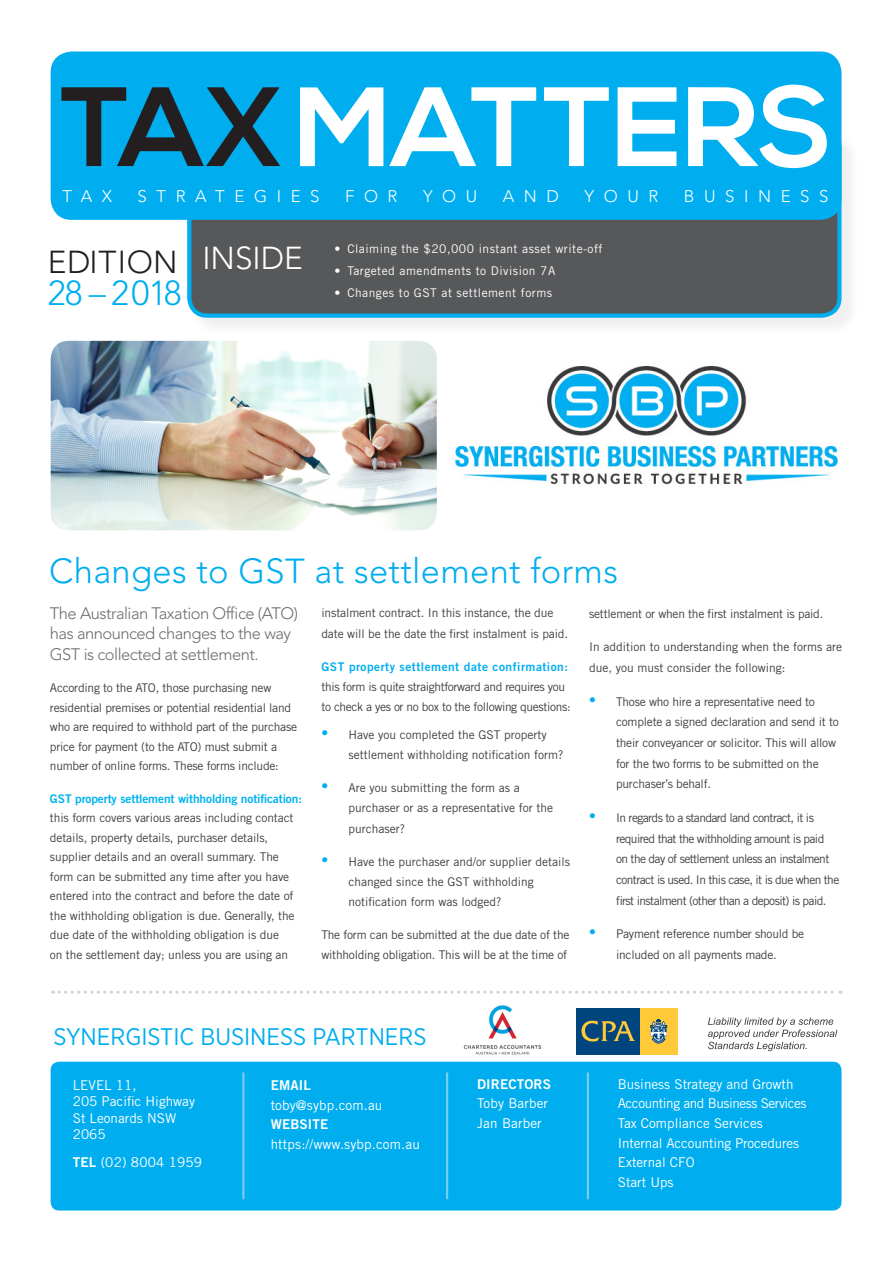
<style>
.page{position:relative;width:893px;height:1263px;background:#fff}
.page>*{position:absolute;margin:0;border:0;box-sizing:border-box;transform-origin:0 0}
.Title_-_Article{font:700 112.5px "Nexa";color:#fff}
.Body_Text{font:300 34.5px "Avenir LT Std";letter-spacing:.01em;color:#00aeef}
.Title_-_Article-2{font:300 34.5px "Avenir LT Std";letter-spacing:-.02em;color:#00aeef}
.Title_-_Article-3{font:300 31.5px "Avenir LT Std";letter-spacing:.02em;color:#231f20}
.Title_-_Article-4{font:300 31.5px "Avenir LT Std";color:#fff}
.t1{font:24px "Gotham Narrow";color:#00aeef}
.t2{font:300 16.8px "Avenir LT Std";letter-spacing:.57em;color:#fff}
.t3{font:300 16.5px/20.5px "Avenir LT Std";letter-spacing:-.03em;color:#6c6d70}
.t4{font:13.5px/19.5px "Trade Gothic LT Std";color:#fff}
.t5{font:13.5px "Trade Gothic LT Std";letter-spacing:-.03em;color:#fff}
.Body_Text-2{font:12px/19.5px "Trade Gothic LT Std";letter-spacing:-.02em;color:#3e3e3f}
.Body_Text-3{font:12px/20.2px "Trade Gothic LT Std";color:#3e3e3f}
.Body_Text-4{font:12px/20.7px "Trade Gothic LT Std";letter-spacing:-.05em;color:#3e3e3f}
.t6{font:12px "Trade Gothic LT Std";letter-spacing:.04em;color:#fff}
.s1{color:#231f20}
.s2{font-family:"Trade Gothic LT Std";font-weight:400}
.s3{font-family:"Trade Gothic LT Std Bd 2";color:#00b3ef}
.s4{font-family:"Trade Gothic LT Std Bd 2";color:#00aeef}
.s5{font-family:"Myriad Pro";font-size:24px;color:#00aeef}
.s6{font-family:"Trade Gothic LT Std Bd 2"}
</style>
<div class="page">
<div style="left:189px;top:130px;width:671px;height:206px;background:#f4f4f4"></div>
<div style="left:189px;top:130px;width:650px;height:186px;background:#57585a;border-radius:18px"></div>
<div style="left:187px;top:128px;width:654px;height:190px;border:4px solid #00aeef;border-radius:18px"></div>
<div style="left:51px;top:52px;width:790px;height:168px;background:#00aeef;border-radius:21px"></div>
<svg style="left:53px;top:990px;width:788px;height:4px"></svg>
<img style="left:454px;top:366px;width:384px;height:119px">
<div style="left:51px;top:1062px;width:790px;height:148px;background:#00aeef;border-radius:9px"></div>
<hr style="left:242px;top:1072px;width:2px;height:127px;background:#f2f3f4">
<hr style="left:446px;top:1072px;width:2px;height:127px;background:#f2f3f4">
<hr style="left:587px;top:1072px;width:2px;height:127px;background:#f2f3f4">
<div style="left:576px;top:1008px;width:64px;height:46px;background:#01457f"></div>
<div style="left:640px;top:1008px;width:37px;height:46px;background:#ffc938"></div>
<svg style="left:581px;top:1021px;width:54px;height:20px"></svg>
<svg style="left:650px;top:1019px;width:18px;height:24px"></svg>
<img style="left:463px;top:1005px;width:79px;height:50px">
<svg style="left:708px;top:1017px;width:129px;height:34px"></svg>
<img style="left:51px;top:341px;width:386px;height:189px">
<p class="Title_-_Article" style="left:61px;top:62px;width:774px"><span class="s1">TAX</span>MATTERS</p>
<p class="t2" style="left:63px;top:187px;width:51px">TAX</p>
<p class="t2" style="left:138px;top:187px;width:184px">STRATEGIES</p>
<p class="t2" style="left:345px;top:187px;width:54px">FOR</p>
<p class="t2" style="left:423px;top:187px;width:56px">YOU</p>
<p class="t2" style="left:503px;top:187px;width:58px">AND</p>
<p class="t2" style="left:584px;top:187px;width:75px">YOUR</p>
<p class="t2" style="left:684px;top:187px;width:146px">BUSINESS</p>
<p class="Title_-_Article-3" style="left:48px;top:244px;width:132px">EDITION</p>
<p class="Title_-_Article-4" style="left:202px;top:239px;width:102px">INSIDE</p>
<p class="Title_-_Article-2" style="left:48px;top:272px;width:136px">28 <span class="s2">–</span> 2018</p>
<p class="t6" style="left:335px;top:242px;width:269px">• Claiming the $20,000 instant asset write-off</p>
<p class="t6" style="left:335px;top:264px;width:222px">• Targeted amendments to Division 7A</p>
<p class="t6" style="left:335px;top:286px;width:219px">• Changes to GST at settlement forms</p>
<p class="Body_Text" style="left:49px;top:551px;width:570px">Changes to GST at settlement forms</p>
<p class="t3" style="left:50px;top:603px;width:250px">The Australian Taxation Office (ATO) has announced changes to the way<br>GST is collected at settlement.</p>
<p class="Body_Text-2" style="left:50px;top:678px;width:249px">According to the ATO, those purchasing new residential premises or potential residential land who are required to withhold part of the purchase price for payment (to the ATO) must submit a number of online forms. These forms include:</p>
<p class="Body_Text-2" style="left:50px;top:788px;width:254px"><span class="s3">GST property settlement withholding notification: </span>this form covers various areas including contact details, property details, purchaser details, supplier details and an overall summary. The form can be submitted any time after you have entered into the contract and before the date of the withholding obligation is due. Generally, the due date of the withholding obligation is due<br>on the settlement day; unless you are using an</p>
<p class="Body_Text-2" style="left:321px;top:603px;width:248px;line-height:20.2px">instalment contract. In this instance, the due date will be the date the first instalment is paid.</p>
<p class="Body_Text-2" style="left:321px;top:656px;width:251px;line-height:20.2px"><span class="s4">GST property settlement date confirmation: </span>this form is quite straightforward and requires you to check a yes or no box to the following questions:</p>
<p class="Body_Text-3" style="left:348px;top:724px;width:216px;text-indent:-27px"><span class="s5">•</span> Have you completed the GST property settlement withholding notification form?</p>
<p class="Body_Text-3" style="left:348px;top:778px;width:206px;text-indent:-27px"><span class="s5">•</span> Are you submitting the form as a purchaser or as a representative for the purchaser?</p>
<p class="Body_Text-3" style="left:348px;top:851px;width:223px;text-indent:-27px"><span class="s5">•</span> Have the purchaser and/or supplier details changed since the GST withholding notification form was lodged?</p>
<p class="Body_Text-2" style="left:321px;top:925px;width:250px;line-height:20.2px">The form can be submitted at the due date of the withholding obligation. This will be at the time of</p>
<p class="Body_Text-2" style="left:589px;top:604px;width:236px">settlement or when the first instalment is paid.</p>
<p class="Body_Text-3" style="left:589px;top:637px;width:254px;line-height:20.7px">In addition to understanding when the forms are due, you must consider the following:</p>
<p class="Body_Text-2" style="left:616px;top:691px;width:224px;line-height:20.7px;text-indent:-27px"><span class="s5">•</span> Those who hire a representative need to complete a signed declaration and send it to their conveyancer or solicitor. This will allow for the two forms to be submitted on the purchaser’s behalf.</p>
<p class="Body_Text-4" style="left:616px;top:807px;width:225px;text-indent:-27px"><span class="s5">•</span> In regards to a standard land contract, it is required that the withholding amount is paid on the day of settlement unless an instalment contract is used. In this case, it is due when the first instalment (other than a deposit) is paid.</p>
<p class="Body_Text-2" style="left:589px;top:923px;width:217px;line-height:20.7px;text-align:center"><span class="s5">•</span> Payment reference number should be included on all payments made.</p>
<p class="t1" style="left:54px;top:1022px;width:375px">SYNERGISTIC BUSINESS PARTNERS</p>
<p class="t4" style="left:73px;top:1077px;width:124px;line-height:16.2px">LEVEL 11,<br>205 Pacific Highway<br>St Leonards NSW<br>2065</p>
<p class="t4" style="left:73px;top:1152px;width:131px"><span class="s6">TEL</span> (02) 8004 1959</p>
<p class="t4" style="left:477px;top:1074px;width:75px"><span class="s6">DIRECTORS<br></span>Toby Barber<br>Jan Barber</p>
<p class="t4" style="left:271px;top:1075px;width:151px"><span class="s6">EMAIL </span>toby@sybp.com.au<br><span class="s6">WEBSITE </span>https://www.sybp.com.au</p>
<p class="t4" style="left:618px;top:1074px;width:177px">Business Strategy and Growth</p>
<p class="t5" style="left:618px;top:1095px;width:190px">Accounting and Business Services</p>
<p class="t4" style="left:618px;top:1113px;width:146px">Tax Compliance Services</p>
<p class="t4" style="left:618px;top:1133px;width:183px">Internal Accounting Procedures</p>
<p class="t4" style="left:618px;top:1152px;width:78px">External CFO</p>
<p class="t4" style="left:618px;top:1172px;width:57px">Start Ups</p>
</div>
